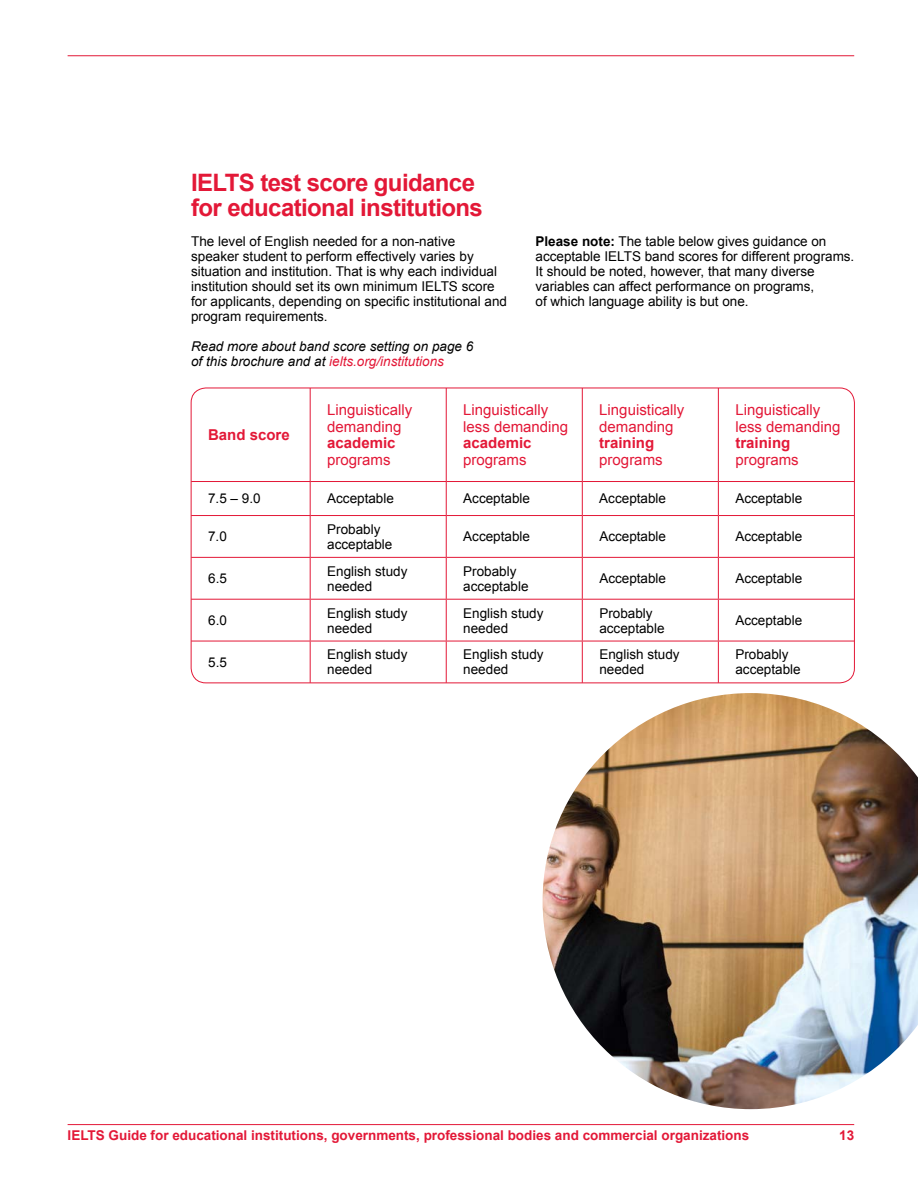
<style>
.page{position:relative;width:918px;height:1188px;background:#fff}
.page>*{position:absolute;margin:0;border:0;box-sizing:border-box;transform-origin:0 0}
.t1{font:700 24px/25.5px "Arial";letter-spacing:-.025em;color:#e31837}
.t2{font:15px/16.5px "Arial";color:#e31837}
.t3{font:700 15px "Arial";color:#e31837}
.t4{font:13.5px/15px "Arial";color:#000}
.t5{font:700 13.5px "Arial";color:#e31837}
.t6{font:italic 13.5px/15px "Arial";color:#000}
.s1{color:#e31837}
.s2{font-weight:700}
</style>
<div class="page">
<img style="left:543px;top:693px;width:375px;height:416px">
<svg style="left:191px;top:388px;width:663px;height:295px"></svg>
<hr style="left:310px;top:388px;width:1px;height:93px;background:#e31837">
<hr style="left:446px;top:388px;width:1px;height:93px;background:#e31837">
<hr style="left:582px;top:388px;width:1px;height:93px;background:#e31837">
<hr style="left:718px;top:388px;width:1px;height:93px;background:#e31837">
<hr style="left:191px;top:481px;width:119px;height:1px;background:#e31837">
<hr style="left:310px;top:481px;width:136px;height:1px;background:#e31837">
<hr style="left:310px;top:482px;width:1px;height:33px;background:#e31837">
<hr style="left:446px;top:481px;width:136px;height:1px;background:#e31837">
<hr style="left:446px;top:482px;width:1px;height:33px;background:#e31837">
<hr style="left:582px;top:481px;width:136px;height:1px;background:#e31837">
<hr style="left:582px;top:482px;width:1px;height:33px;background:#e31837">
<hr style="left:718px;top:481px;width:136px;height:1px;background:#e31837">
<hr style="left:718px;top:482px;width:1px;height:33px;background:#e31837">
<hr style="left:191px;top:515px;width:119px;height:1px;background:#e31837">
<hr style="left:310px;top:515px;width:136px;height:1px;background:#e31837">
<hr style="left:310px;top:516px;width:1px;height:41px;background:#e31837">
<hr style="left:446px;top:515px;width:136px;height:1px;background:#e31837">
<hr style="left:446px;top:516px;width:1px;height:41px;background:#e31837">
<hr style="left:582px;top:515px;width:136px;height:1px;background:#e31837">
<hr style="left:582px;top:516px;width:1px;height:41px;background:#e31837">
<hr style="left:718px;top:515px;width:136px;height:1px;background:#e31837">
<hr style="left:718px;top:516px;width:1px;height:41px;background:#e31837">
<hr style="left:191px;top:557px;width:119px;height:1px;background:#e31837">
<hr style="left:310px;top:557px;width:136px;height:1px;background:#e31837">
<hr style="left:310px;top:558px;width:1px;height:41px;background:#e31837">
<hr style="left:446px;top:557px;width:136px;height:1px;background:#e31837">
<hr style="left:446px;top:558px;width:1px;height:41px;background:#e31837">
<hr style="left:582px;top:557px;width:136px;height:1px;background:#e31837">
<hr style="left:582px;top:558px;width:1px;height:41px;background:#e31837">
<hr style="left:718px;top:557px;width:136px;height:1px;background:#e31837">
<hr style="left:718px;top:558px;width:1px;height:41px;background:#e31837">
<hr style="left:191px;top:599px;width:119px;height:1px;background:#e31837">
<hr style="left:310px;top:599px;width:136px;height:1px;background:#e31837">
<hr style="left:310px;top:600px;width:1px;height:41px;background:#e31837">
<hr style="left:446px;top:599px;width:136px;height:1px;background:#e31837">
<hr style="left:446px;top:600px;width:1px;height:41px;background:#e31837">
<hr style="left:582px;top:599px;width:136px;height:1px;background:#e31837">
<hr style="left:582px;top:600px;width:1px;height:41px;background:#e31837">
<hr style="left:718px;top:599px;width:136px;height:1px;background:#e31837">
<hr style="left:718px;top:600px;width:1px;height:41px;background:#e31837">
<hr style="left:191px;top:641px;width:119px;height:1px;background:#e31837">
<hr style="left:310px;top:641px;width:136px;height:1px;background:#e31837">
<hr style="left:310px;top:641px;width:1px;height:42px;background:#e31837">
<hr style="left:446px;top:641px;width:136px;height:1px;background:#e31837">
<hr style="left:446px;top:641px;width:1px;height:42px;background:#e31837">
<hr style="left:582px;top:641px;width:136px;height:1px;background:#e31837">
<hr style="left:582px;top:641px;width:1px;height:42px;background:#e31837">
<hr style="left:718px;top:641px;width:136px;height:1px;background:#e31837">
<hr style="left:718px;top:641px;width:1px;height:42px;background:#e31837">
<hr style="left:68px;top:55px;width:786px;height:1px;background:#e31837">
<hr style="left:68px;top:1124px;width:786px;height:1px;background:#e31837">
<h1 class="t1" style="left:191px;top:170px;width:293px">IELTS test score guidance for educational institutions</h1>
<p class="t4" style="left:191px;top:234px;width:317px">The level of English needed for a non-native<br>speaker student to perform effectively varies by situation and institution. That is why each individual institution should set its own minimum IELTS score for applicants, depending on specific institutional and program requirements.</p>
<p class="t6" style="left:191px;top:339px;width:284px">Read more about band score setting on page 6 of this brochure and at <span class="s1">ielts.org/institutions</span></p>
<p class="t4" style="left:536px;top:234px;width:320px"><span class="s2">Please note:</span> The table below gives guidance on acceptable IELTS band scores for different programs.<br>It should be noted, however, that many diverse variables can affect performance on programs,<br>of which language ability is but one.</p>
<p class="t3" style="left:208px;top:425px;width:83px">Band score</p>
<p class="t2" style="left:327px;top:402px;width:87px">Linguistically demanding</p>
<p class="t3" style="left:327px;top:433px;width:70px">academic</p>
<p class="t2" style="left:327px;top:452px;width:65px">programs</p>
<p class="t2" style="left:463px;top:402px;width:107px">Linguistically less demanding</p>
<p class="t3" style="left:463px;top:433px;width:70px">academic</p>
<p class="t2" style="left:463px;top:452px;width:65px">programs</p>
<p class="t2" style="left:599px;top:402px;width:87px">Linguistically demanding</p>
<p class="t3" style="left:599px;top:433px;width:57px">training</p>
<p class="t2" style="left:599px;top:452px;width:65px">programs</p>
<p class="t2" style="left:735px;top:402px;width:107px">Linguistically less demanding</p>
<p class="t3" style="left:735px;top:433px;width:57px">training</p>
<p class="t2" style="left:735px;top:452px;width:65px">programs</p>
<p class="t4" style="left:208px;top:491px;width:54px">7.5 – 9.0</p>
<p class="t4" style="left:327px;top:491px;width:68px">Acceptable</p>
<p class="t4" style="left:463px;top:491px;width:68px">Acceptable</p>
<p class="t4" style="left:599px;top:491px;width:68px">Acceptable</p>
<p class="t4" style="left:735px;top:491px;width:68px">Acceptable</p>
<p class="t4" style="left:208px;top:529px;width:20px">7.0</p>
<p class="t4" style="left:327px;top:522px;width:67px">Probably acceptable</p>
<p class="t4" style="left:463px;top:529px;width:68px">Acceptable</p>
<p class="t4" style="left:599px;top:529px;width:68px">Acceptable</p>
<p class="t4" style="left:735px;top:529px;width:68px">Acceptable</p>
<p class="t4" style="left:208px;top:571px;width:20px">6.5</p>
<p class="t4" style="left:327px;top:564px;width:82px">English study needed</p>
<p class="t4" style="left:463px;top:564px;width:67px">Probably acceptable</p>
<p class="t4" style="left:599px;top:571px;width:68px">Acceptable</p>
<p class="t4" style="left:735px;top:571px;width:68px">Acceptable</p>
<p class="t4" style="left:208px;top:613px;width:20px">6.0</p>
<p class="t4" style="left:327px;top:605px;width:82px">English study needed</p>
<p class="t4" style="left:463px;top:605px;width:82px">English study needed</p>
<p class="t4" style="left:599px;top:605px;width:67px">Probably acceptable</p>
<p class="t4" style="left:735px;top:613px;width:68px">Acceptable</p>
<p class="t4" style="left:208px;top:655px;width:20px">5.5</p>
<p class="t4" style="left:327px;top:647px;width:82px">English study needed</p>
<p class="t4" style="left:463px;top:647px;width:82px">English study needed</p>
<p class="t4" style="left:599px;top:647px;width:82px">English study needed</p>
<p class="t4" style="left:735px;top:647px;width:67px">Probably acceptable</p>
<p class="t5" style="left:68px;top:1127px;width:683px">IELTS Guide for educational institutions, governments, professional bodies and commercial organizations</p>
<p class="t5" style="left:839px;top:1127px;width:17px">13</p>
</div>
